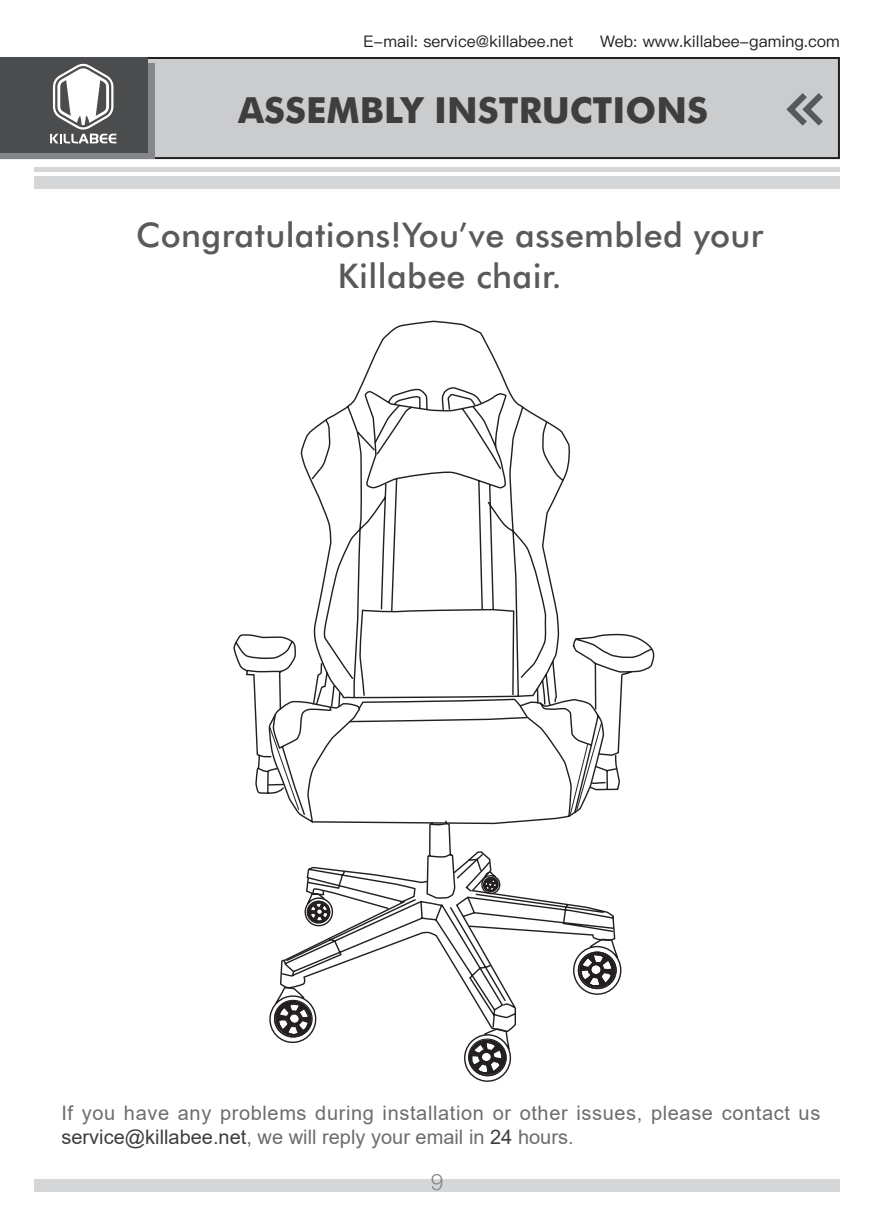
<style>
.page{position:relative;width:874px;height:1225px;background:#fff}
.page>*{position:absolute;margin:0;border:0;box-sizing:border-box;transform-origin:0 0}
.t1{font:700 36px "Futura BT";color:#3e3e3f}
.t2{font:500 34px/40.8px "Futura BT";letter-spacing:.01em;color:#5a5a5d;text-align:center}
.t3{font:22px "Ping Fang SC Regular";color:#808285}
.t4{font:20px/24px "Arial";letter-spacing:.03em;color:#6c6d70}
.t5{font:16px "Ping Fang SC Medium";color:#231f20}
.s1{color:#3e3e3f}
</style>
<div class="page">
<svg style="left:233px;top:320px;width:422px;height:474px"></svg>
<svg style="left:268px;top:699px;width:354px;height:383px"></svg>
<svg style="left:279px;top:850px;width:336px;height:182px"></svg>
<div style="left:1px;top:58px;width:837px;height:100px;background:#cbccce"></div>
<div style="left:0;top:57px;width:839px;height:102px;border:2px solid #231f20"></div>
<div style="left:34px;top:1179px;width:805px;height:12px;background:#d5d6d8"></div>
<div style="left:34px;top:176px;width:805px;height:13px;background:#d5d6d8"></div>
<div style="left:34px;top:167px;width:805px;height:5px;background:#d5d6d8"></div>
<svg style="left:786px;top:93px;width:37px;height:33px"></svg>
<svg style="left:0;top:64px;width:155px;height:95px;background:#7c7e81"></svg>
<div style="left:0;top:57px;width:147px;height:95px;background:#4b4c4d"></div>
<svg style="left:50px;top:63px;width:66px;height:80px"></svg>
<p class="t5" style="left:363px;top:32px;width:211px">E-mail: service@killabee.net</p>
<p class="t5" style="left:599px;top:32px;width:241px">Web: www.killabee-gaming.com</p>
<p class="t1" style="left:238px;top:88px;width:471px">ASSEMBLY INSTRUCTIONS</p>
<p class="t2" style="left:136px;top:214px;width:628px">Congratulations!You’ve assembled your<br>Killabee chair.</p>
<p class="t4" style="left:61px;top:1100px;width:760px">If you have any problems during installation or other issues, please contact us <span class="s1">service@killabee.net</span>, we will reply your email in <span class="s1">24</span> hours.</p>
<p class="t3" style="left:430px;top:1169px;width:15px">9</p>
</div>
